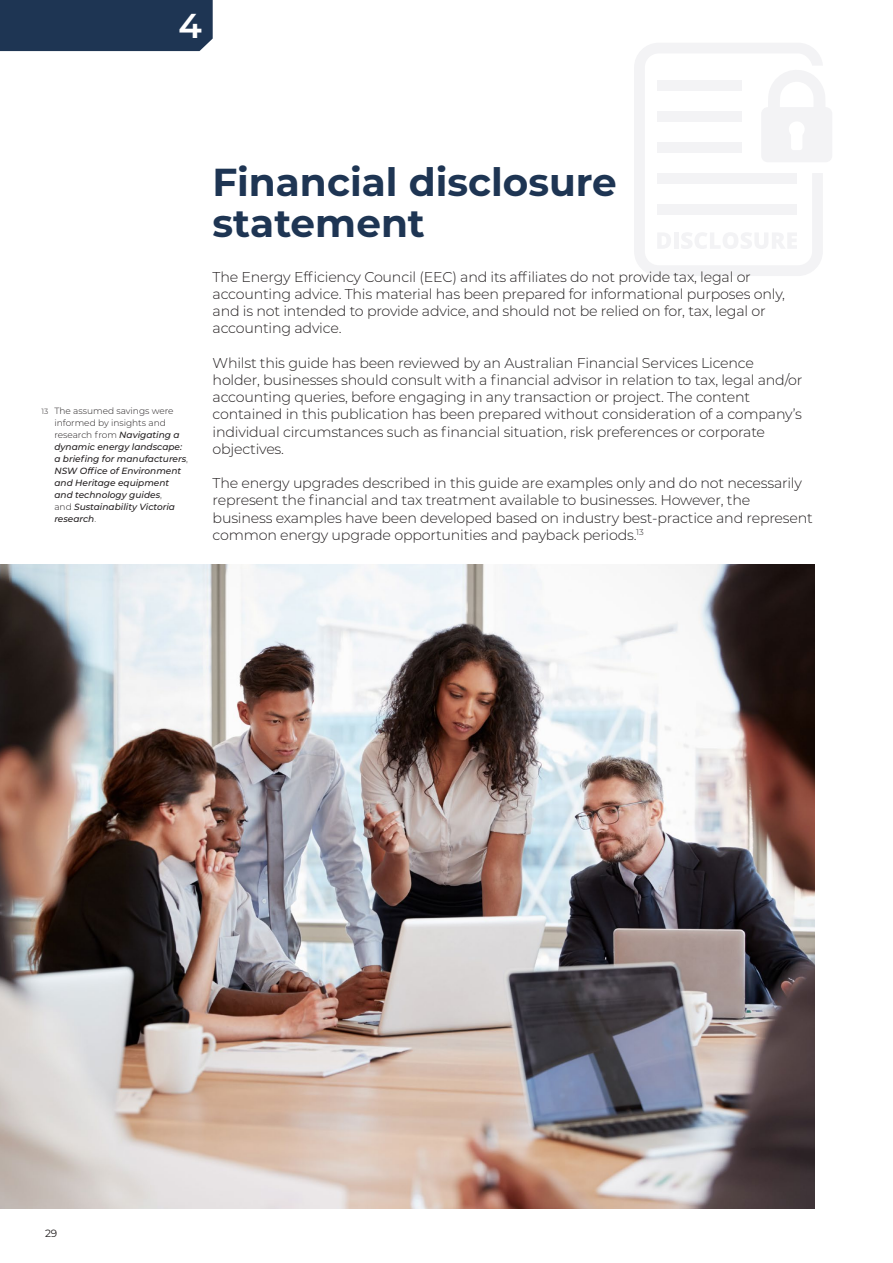
<style>
.page{position:relative;width:893px;height:1263px;background:#fff}
.page>*{position:absolute;margin:0;border:0;box-sizing:border-box;transform-origin:0 0}
.Section_heading{font:700 39px/40.5px "Montserrat";color:#1e3553}
.t1{font:600 34.5px "Montserrat";color:#fff}
.Body{font:300 14.25px/17.2px "Montserrat";letter-spacing:-.015em;color:#231f20}
.t2{font:10.5px "Montserrat";color:#231f20}
.t3{font:italic 500 9px/12px "Montserrat";color:#231f20}
.s1{font-weight:300;font-style:normal;font-size:7.5px}
.s2{font-weight:300;font-style:normal}
</style>
<div class="page">
<hr style="left:892px;top:1220px;width:1px;height:43px;background:#231f20">
<svg style="left:634px;top:43px;width:198px;height:233px"></svg>
<div style="left:0;top:0;width:213px;height:51px;background:#1e3553"></div>
<img style="left:0;top:564px;width:814px;height:645px">
<p class="t1" style="left:178px;top:2px;width:25px">4</p>
<p class="t3" style="left:54px;top:404px;width:135px;text-indent:-13px"><span class="s1">13</span> <span class="s2">The assumed savings were informed by insights and research from</span> Navigating a dynamic energy landscape: a briefing for manufacturers<span class="s2">,<br></span>NSW Office of Environment and Heritage equipment and technology guides<span class="s2">,<br>and</span> Sustainability Victoria research<span class="s2">.</span></p>
<p class="Section_heading" style="left:213px;top:160px;width:406px">Financial disclosure statement</p>
<p class="Body" style="left:213px;top:267px;width:574px">The Energy Efficiency Council (EEC) and its affiliates do not provide tax, legal or accounting advice. This material has been prepared for informational purposes only, and is not intended to provide advice, and should not be relied on for, tax, legal or accounting advice.</p>
<p class="Body" style="left:213px;top:353px;width:591px">Whilst this guide has been reviewed by an Australian Financial Services Licence holder, businesses should consult with a financial advisor in relation to tax, legal and/or accounting queries, before engaging in any transaction or project. The content contained in this publication has been prepared without consideration of a company’s individual circumstances such as financial situation, risk preferences or corporate objectives.</p>
<p class="Body" style="left:213px;top:474px;width:602px">The energy upgrades described in this guide are examples only and do not necessarily represent the financial and tax treatment available to businesses. However, the business examples have been developed based on industry best-practice and represent common energy upgrade opportunities and payback periods.<sup>13</sup></p>
<p class="t2" style="left:45px;top:1226px;width:14px">29</p>
</div>
